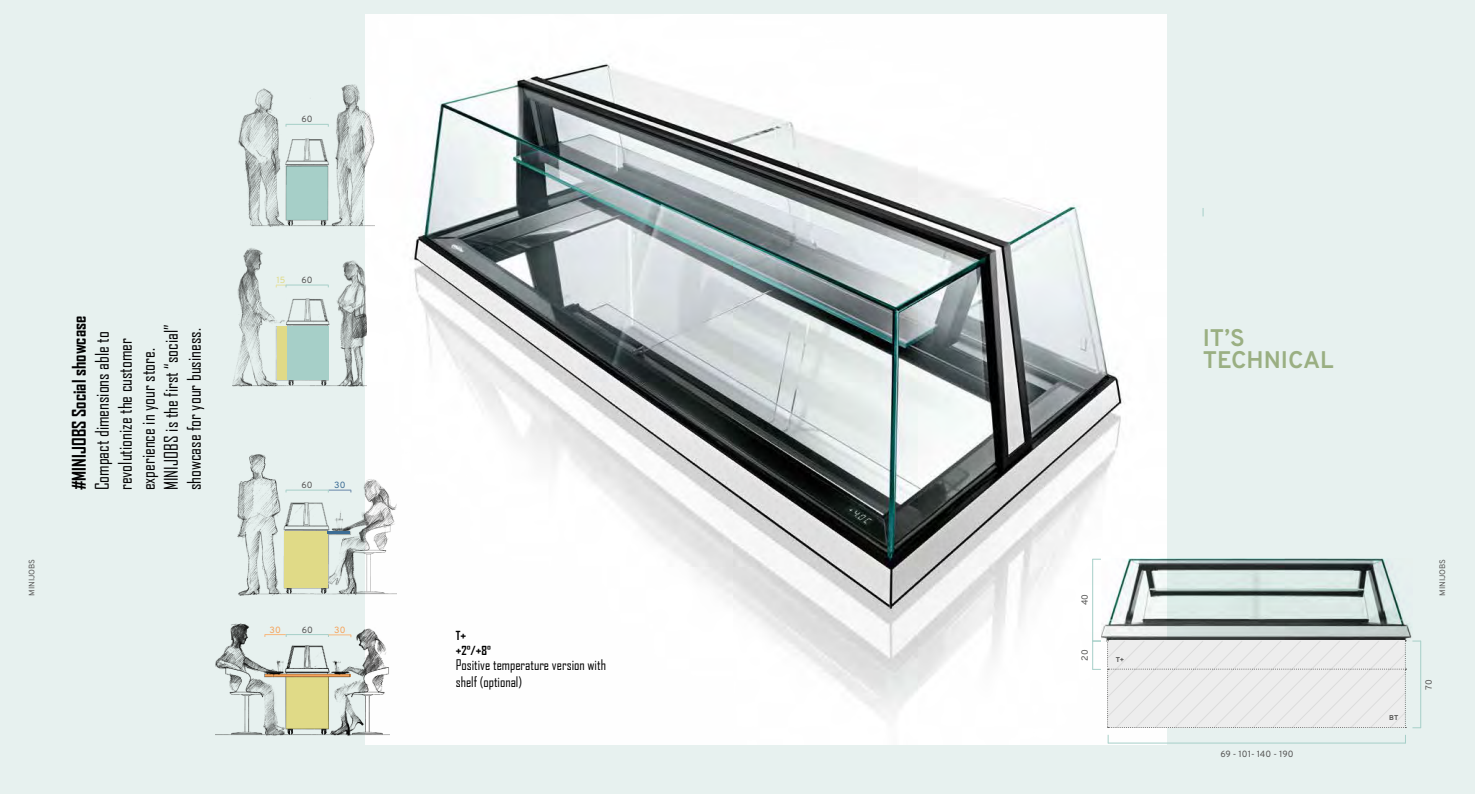
<style>
.page{position:relative;width:1475px;height:794px;background:#fff}
.page>*{position:absolute;margin:0;border:0;box-sizing:border-box;transform-origin:0 0}
.t1{font:700 24px/22px "Overpass";color:#9aaf82}
.t2{font:18px/22.9px "Agency FB";color:#000}
.t3{font:700 18px "Agency FB";color:#000}
.t4{font:14px/16.8px "Agency FB";color:#000}
.t5{font:700 12px/14.4px "Agency FB";color:#000}
.t6{font:9px "Overpass";color:#575756}
.t7{font:9px "Overpass";color:#f6a35a}
.t8{font:9px "Overpass";color:#e0da87}
.t9{font:9px "Overpass";color:#3c6d95}
.t10{font:8px "Overpass";letter-spacing:-.01em;color:#575756}
.t11{font:800 7px "Overpass";color:#575756}
</style>
<div class="page">
<div style="left:0;top:0;width:1474px;height:794px;background:#e7f1ef"></div>
<img style="left:365px;top:14px;width:800px;height:730px">
<img style="left:1101px;top:559px;width:311px;height:82px">
<svg style="left:1106px;top:640px;width:299px;height:88px"></svg>
<hr style="left:1107px;top:743px;width:298px;height:1px;background:#a6cfc8">
<hr style="left:1092px;top:559px;width:1px;height:82px;background:#a6cfc8">
<svg style="left:1092px;top:641px;width:8px;height:29px"></svg>
<hr style="left:1420px;top:641px;width:1px;height:87px;background:#a6cfc8">
<img style="left:238px;top:81px;width:136px;height:145px">
<hr style="left:286px;top:124px;width:42px;height:1px;background:#a6cfc8">
<img style="left:232px;top:241px;width:135px;height:146px">
<div style="left:276px;top:326px;width:12px;height:54px;background:#e0da87"></div>
<div style="left:287px;top:326px;width:41px;height:54px;background:#a6cfc8"></div>
<hr style="left:286px;top:285px;width:42px;height:1px;background:#a6cfc8">
<svg style="left:276px;top:285px;width:11px;height:2px"></svg>
<img style="left:238px;top:454px;width:159px;height:152px">
<div style="left:284px;top:531px;width:44px;height:57px;background:#e0da87"></div>
<hr style="left:328px;top:531px;width:22px;height:3px;background:#3c6d95">
<hr style="left:286px;top:490px;width:42px;height:1px;background:#a6cfc8">
<svg style="left:328px;top:490px;width:23px;height:2px"></svg>
<img style="left:215px;top:611px;width:174px;height:126px">
<hr style="left:286px;top:634px;width:42px;height:1px;background:#a6cfc8">
<svg style="left:328px;top:634px;width:23px;height:3px"></svg>
<svg style="left:264px;top:634px;width:23px;height:3px"></svg>
<p class="t6" style="left:301px;top:114px;width:13px">60</p>
<p class="t3" style="left:68px;top:490px;width:176px;rotate:-90deg">#MINIJOBS Social showcase</p>
<p class="t2" style="left:90px;top:490px;width:167px;rotate:-90deg">Compact dimensions able to revolutionize the customer experience in your store.<br>MINIJOBS is the first “social” showcase for your business.</p>
<p class="t8" style="left:276px;top:274px;width:10px">15</p>
<p class="t6" style="left:301px;top:274px;width:13px">60</p>
<p class="t6" style="left:301px;top:479px;width:13px">60</p>
<p class="t9" style="left:334px;top:479px;width:13px">30</p>
<h1 class="t1" style="left:1202px;top:327px;width:132px">IT’S<br>TECHNICAL</h1>
<p class="t10" style="left:27px;top:595px;width:38px;rotate:-90deg">MINIJOBS</p>
<p class="t10" style="left:1436px;top:595px;width:38px;rotate:-90deg">MINIJOBS</p>
<p class="t6" style="left:1078px;top:605px;width:13px;rotate:-90deg">40</p>
<p class="t7" style="left:269px;top:624px;width:13px">30</p>
<p class="t6" style="left:302px;top:624px;width:13px">60</p>
<p class="t7" style="left:334px;top:624px;width:13px">30</p>
<p class="t5" style="left:455px;top:628px;width:37px">T+ +2°/+8°</p>
<p class="t4" style="left:455px;top:656px;width:152px">Positive temperature version with shelf (optional)</p>
<p class="t6" style="left:1078px;top:660px;width:13px;rotate:-90deg">20</p>
<p class="t11" style="left:1115px;top:655px;width:10px">T+</p>
<p class="t6" style="left:1220px;top:748px;width:75px">69 - 101- 140 - 190</p>
<p class="t11" style="left:1388px;top:713px;width:11px">BT</p>
<p class="t6" style="left:1422px;top:689px;width:12px;rotate:-90deg">70</p>
</div>
